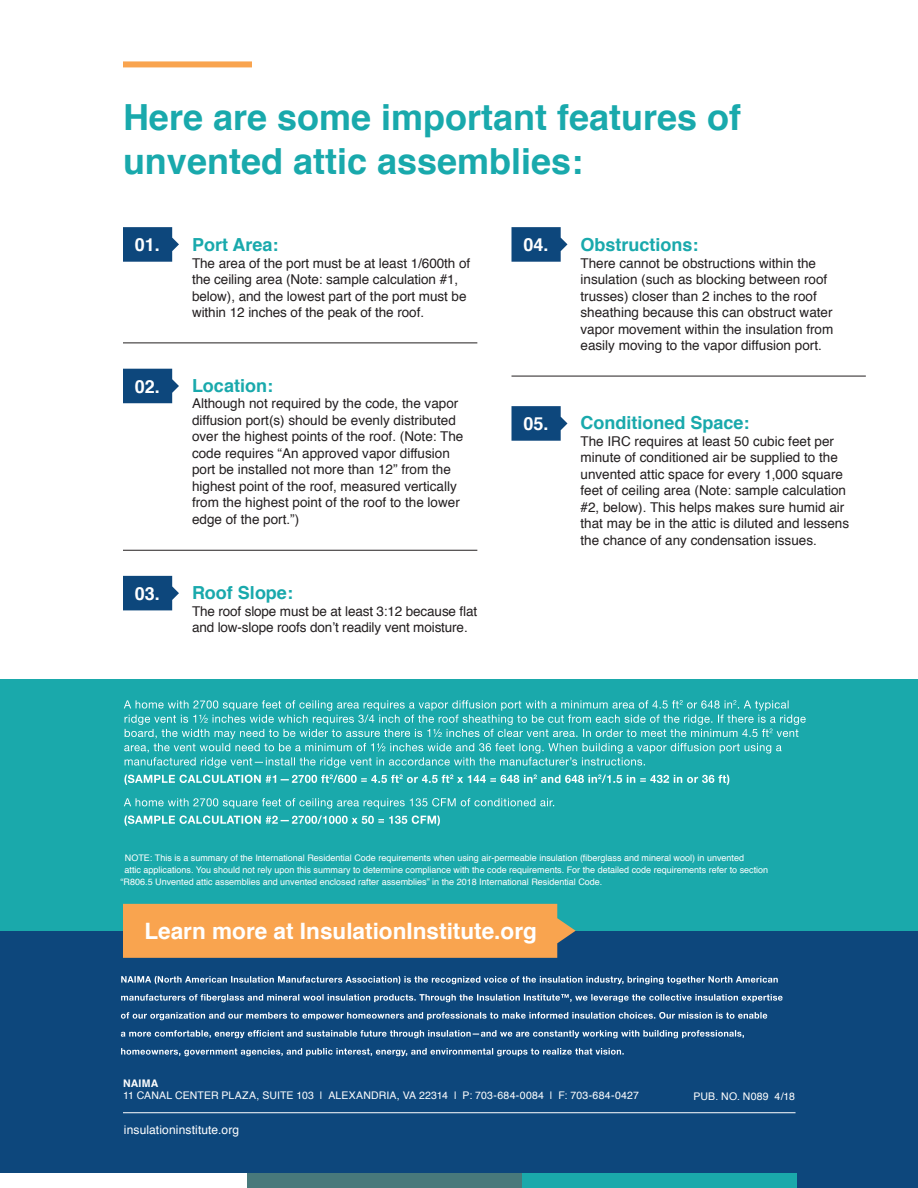
<style>
.page{position:relative;width:918px;height:1188px;background:#fff}
.page>*{position:absolute;margin:0;border:0;box-sizing:border-box;transform-origin:0 0}
.t1{font:700 36px/43.2px "Helvetica";color:#19a9ac}
.t2{font:700 22.5px "Helvetica";color:#fff}
.t3{font:700 18px "Helvetica";color:#19a9ac}
.t4{font:700 18px "Helvetica";color:#fff}
.t5{font:13.5px/16.5px "Helvetica";color:#231f20}
.Paragraph_Style_1{font:12px "Helvetica";letter-spacing:.01em;color:#fff}
.Paragraph_Style_1-2{font:10.5px "Helvetica";letter-spacing:.015em;color:#fff}
.Paragraph_Style_1-3{font:700 10.5px "Helvetica";letter-spacing:.025em;color:#fff}
.t6{font:9px "Helvetica";color:#fff}
</style>
<div class="page">
<div style="left:0;top:931px;width:918px;height:257px;background:#0d477c"></div>
<div style="left:0;top:679px;width:918px;height:252px;background:#1aa9ab"></div>
<div style="left:123px;top:904px;width:453px;height:54px;background:#f9a44f"></div>
<svg style="left:512px;top:406px;width:55px;height:35px;background:#255989"></svg>
<svg style="left:123px;top:576px;width:56px;height:34px;background:#245888"></svg>
<svg style="left:123px;top:227px;width:56px;height:35px;background:#275a8a"></svg>
<svg style="left:123px;top:369px;width:56px;height:34px;background:#245888"></svg>
<svg style="left:512px;top:227px;width:55px;height:35px;background:#255989"></svg>
<hr style="left:123px;top:343px;width:354px;height:1px;background:#231f20">
<hr style="left:123px;top:550px;width:354px;height:1px;background:#231f20">
<hr style="left:512px;top:376px;width:354px;height:1px;background:#231f20">
<svg style="left:124px;top:815px;width:316px;height:11px"></svg>
<svg style="left:124px;top:798px;width:430px;height:11px"></svg>
<svg style="left:124px;top:774px;width:605px;height:11px"></svg>
<svg style="left:124px;top:700px;width:682px;height:68px"></svg>
<svg style="left:121px;top:1048px;width:503px;height:8px"></svg>
<svg style="left:121px;top:1030px;width:623px;height:8px"></svg>
<svg style="left:121px;top:1012px;width:646px;height:8px"></svg>
<svg style="left:121px;top:994px;width:662px;height:8px"></svg>
<svg style="left:121px;top:976px;width:657px;height:8px"></svg>
<hr style="left:123px;top:1112px;width:673px;height:1px;background:#fff">
<div style="left:0;top:1174px;width:248px;height:14px;background:#fff"></div>
<div style="left:248px;top:1174px;width:274px;height:14px;background:#48797b"></div>
<div style="left:522px;top:1174px;width:274px;height:14px;background:#1aa9ab"></div>
<div style="left:123px;top:61px;width:129px;height:6px;background:#f9a44f"></div>
<p class="t1" style="left:123px;top:97px;width:620px">Here are some important features of unvented attic assemblies:</p>
<p class="t4" style="left:135px;top:230px;width:27px">01.</p>
<p class="t3" style="left:580px;top:230px;width:120px">Obstructions:</p>
<p class="t5" style="left:580px;top:255px;width:254px">There cannot be obstructions within the insulation (such as blocking between roof trusses) closer than 2 inches to the roof sheathing because this can obstruct water vapor movement within the insulation from easily moving to the vapor diffusion port.</p>
<p class="t3" style="left:192px;top:230px;width:88px">Port Area:</p>
<p class="t5" style="left:192px;top:255px;width:280px">The area of the port must be at least 1/600th of the ceiling area (Note: sample calculation #1, below), and the lowest part of the port must be within 12 inches of the peak of the roof.</p>
<p class="t4" style="left:523px;top:230px;width:27px">04.</p>
<p class="t4" style="left:135px;top:372px;width:27px">02.</p>
<p class="t4" style="left:135px;top:579px;width:27px">03.</p>
<p class="t3" style="left:192px;top:371px;width:82px">Location:</p>
<p class="t5" style="left:192px;top:396px;width:273px">Although not required by the code, the vapor diffusion port(s) should be evenly distributed over the highest points of the roof. (Note: The code requires “An approved vapor diffusion port be installed not more than 12” from the highest point of the roof, measured vertically from the highest point of the roof to the lower edge of the port.”)</p>
<p class="t3" style="left:192px;top:578px;width:102px">Roof Slope:</p>
<p class="t5" style="left:192px;top:603px;width:287px">The roof slope must be at least 3:12 because flat and low-slope roofs don’t readily vent moisture.</p>
<p class="t4" style="left:523px;top:409px;width:27px">05.</p>
<p class="t3" style="left:580px;top:409px;width:171px">Conditioned Space:</p>
<p class="t5" style="left:580px;top:433px;width:270px">The IRC requires at least 50 cubic feet per minute of conditioned air be supplied to the unvented attic space for every 1,000 square feet of ceiling area (Note: sample calculation #2, below). This helps makes sure humid air that may be in the attic is diluted and lessens the chance of any condensation issues.</p>
<p class="t6" style="left:125px;top:851px;width:621px">NOTE: This is a summary of the International Residential Code requirements when using air-permeable insulation (fiberglass and mineral wool) in unvented</p>
<p class="t6" style="left:125px;top:863px;width:645px">attic applications. You should not rely upon this summary to determine compliance with the code requirements. For the detailed code requirements refer to section</p>
<p class="t6" style="left:121px;top:875px;width:483px">“R806.5 Unvented attic assemblies and unvented enclosed rafter assemblies” in the 2018 International Residential Code.</p>
<p class="t2" style="left:144px;top:913px;width:394px">Learn more at InsulationInstitute.org</p>
<p class="Paragraph_Style_1-3" style="left:123px;top:1075px;width:37px">NAIMA</p>
<p class="Paragraph_Style_1-2" style="left:123px;top:1088px;width:517px">11 CANAL CENTER PLAZA, SUITE 103 | ALEXANDRIA, VA 22314 | P: 703-684-0084 | F: 703-684-0427</p>
<p class="Paragraph_Style_1-2" style="left:694px;top:1088px;width:103px">PUB. NO. N089 4/18</p>
<p class="Paragraph_Style_1" style="left:124px;top:1120px;width:117px">insulationinstitute.org</p>
</div>
